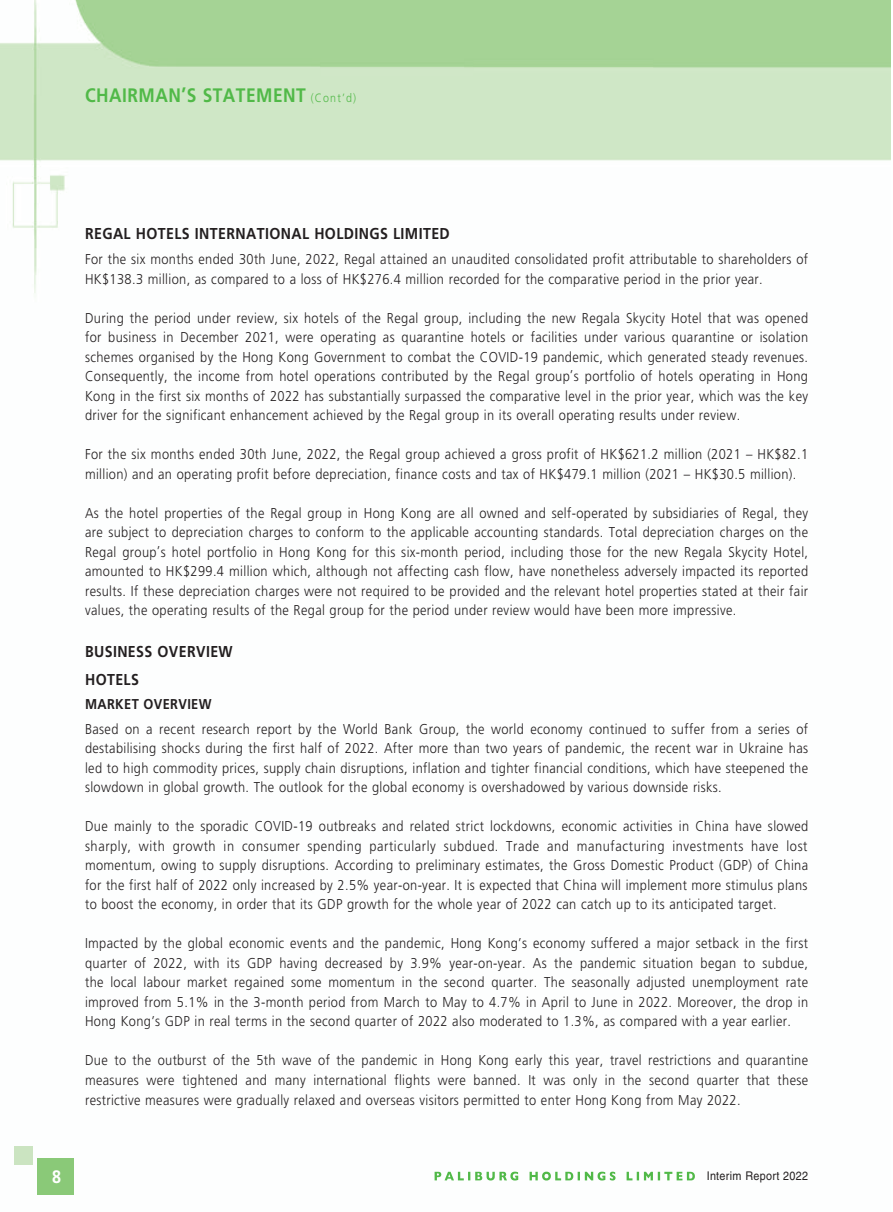
<style>
.page{position:relative;width:893px;height:1212px;background:#fff}
.page>*{position:absolute;margin:0;border:0;box-sizing:border-box;transform-origin:0 0}
.副主標題{font:700 19.5px "Frutiger LT Std";letter-spacing:.03em;color:#51b948;scale:.89 1}
._1__內文{font:700 18px "Frutiger LT Std";color:#fff;scale:.9 1}
._4__副標題{font:700 15.75px "Frutiger LT Std";letter-spacing:.03em;color:#231f20;scale:.9 1}
._1__內文-2{font:300 14.25px/19.5px "Frutiger LT Std";letter-spacing:.03em;color:#231f20;text-align:justify;scale:.9 1}
._1__內文-3{font:700 14.25px "Frutiger LT Std";letter-spacing:.03em;color:#231f20;scale:.9 1}
.t1{font:12px "Helvetica LT Std";letter-spacing:.03em;color:#231f20;scale:.9 1}
.s1{font-weight:300;font-size:12px}
</style>
<div class="page">
<img style="left:0;top:0;width:891px;height:1195px">
<div style="left:14px;top:1146px;width:18px;height:18px;background:#cbe4c1"></div>
<div style="left:38px;top:1158px;width:36px;height:37px;background:#8ac978"></div>
<svg style="left:435px;top:1171px;width:260px;height:9px"></svg>
<p class="副主標題" style="left:85px;top:84px;width:306px">CHAIRMAN’S STATEMENT <span class="s1">(Cont’d)</span></p>
<p class="_4__副標題" style="left:85px;top:225px;width:407px">REGAL HOTELS INTERNATIONAL HOLDINGS LIMITED</p>
<p class="_1__內文-2" style="left:85px;top:250px;width:805px">For the six months ended 30th June, 2022, Regal attained an unaudited consolidated profit attributable to shareholders of<br>HK$138.3 million, as compared to a loss of HK$276.4 million recorded for the comparative period in the prior year.</p>
<p class="_1__內文-2" style="left:85px;top:308px;width:805px">During the period under review, six hotels of the Regal group, including the new Regala Skycity Hotel that was opened for business in December 2021, were operating as quarantine hotels or facilities under various quarantine or isolation schemes organised by the Hong Kong Government to combat the COVID-19 pandemic, which generated steady revenues.<br>Consequently, the income from hotel operations contributed by the Regal group’s portfolio of hotels operating in Hong Kong in the first six months of 2022 has substantially surpassed the comparative level in the prior year, which was the key driver for the significant enhancement achieved by the Regal group in its overall operating results under review.</p>
<p class="_1__內文-2" style="left:85px;top:445px;width:805px">For the six months ended 30th June, 2022, the Regal group achieved a gross profit of HK$621.2 million (2021 – HK$82.1 million) and an operating profit before depreciation, finance costs and tax of HK$479.1 million (2021 – HK$30.5 million).</p>
<p class="_1__內文-2" style="left:85px;top:503px;width:805px">As the hotel properties of the Regal group in Hong Kong are all owned and self-operated by subsidiaries of Regal, they are subject to depreciation charges to conform to the applicable accounting standards. Total depreciation charges on the Regal group’s hotel portfolio in Hong Kong for this six-month period, including those for the new Regala Skycity Hotel, amounted to HK$299.4 million which, although not affecting cash flow, have nonetheless adversely impacted its reported results. If these depreciation charges were not required to be provided and the relevant hotel properties stated at their fair values, the operating results of the Regal group for the period under review would have been more impressive.</p>
<p class="_4__副標題" style="left:85px;top:642px;width:166px">BUSINESS OVERVIEW</p>
<p class="_4__副標題" style="left:85px;top:670px;width:61px">HOTELS</p>
<p class="_1__內文-3" style="left:85px;top:696px;width:142px">MARKET OVERVIEW</p>
<p class="_1__內文-2" style="left:85px;top:719px;width:805px">Based on a recent research report by the World Bank Group, the world economy continued to suffer from a series of destabilising shocks during the first half of 2022. After more than two years of pandemic, the recent war in Ukraine has led to high commodity prices, supply chain disruptions, inflation and tighter financial conditions, which have steepened the slowdown in global growth. The outlook for the global economy is overshadowed by various downside risks.</p>
<p class="_1__內文-2" style="left:85px;top:817px;width:805px">Due mainly to the sporadic COVID-19 outbreaks and related strict lockdowns, economic activities in China have slowed sharply, with growth in consumer spending particularly subdued. Trade and manufacturing investments have lost momentum, owing to supply disruptions. According to preliminary estimates, the Gross Domestic Product (GDP) of China for the first half of 2022 only increased by 2.5% year-on-year. It is expected that China will implement more stimulus plans to boost the economy, in order that its GDP growth for the whole year of 2022 can catch up to its anticipated target.</p>
<p class="_1__內文-2" style="left:85px;top:934px;width:805px">Impacted by the global economic events and the pandemic, Hong Kong’s economy suffered a major setback in the first quarter of 2022, with its GDP having decreased by 3.9% year-on-year. As the pandemic situation began to subdue, the local labour market regained some momentum in the second quarter. The seasonally adjusted unemployment rate improved from 5.1% in the 3-month period from March to May to 4.7% in April to June in 2022. Moreover, the drop in Hong Kong’s GDP in real terms in the second quarter of 2022 also moderated to 1.3%, as compared with a year earlier.</p>
<p class="_1__內文-2" style="left:85px;top:1051px;width:805px">Due to the outburst of the 5th wave of the pandemic in Hong Kong early this year, travel restrictions and quarantine measures were tightened and many international flights were banned. It was only in the second quarter that these restrictive measures were gradually relaxed and overseas visitors permitted to enter Hong Kong from May 2022.</p>
<p class="_1__內文" style="left:52px;top:1165px;width:12px">8</p>
<p class="t1" style="left:707px;top:1169px;width:114px">Interim Report 2022</p>
</div>
